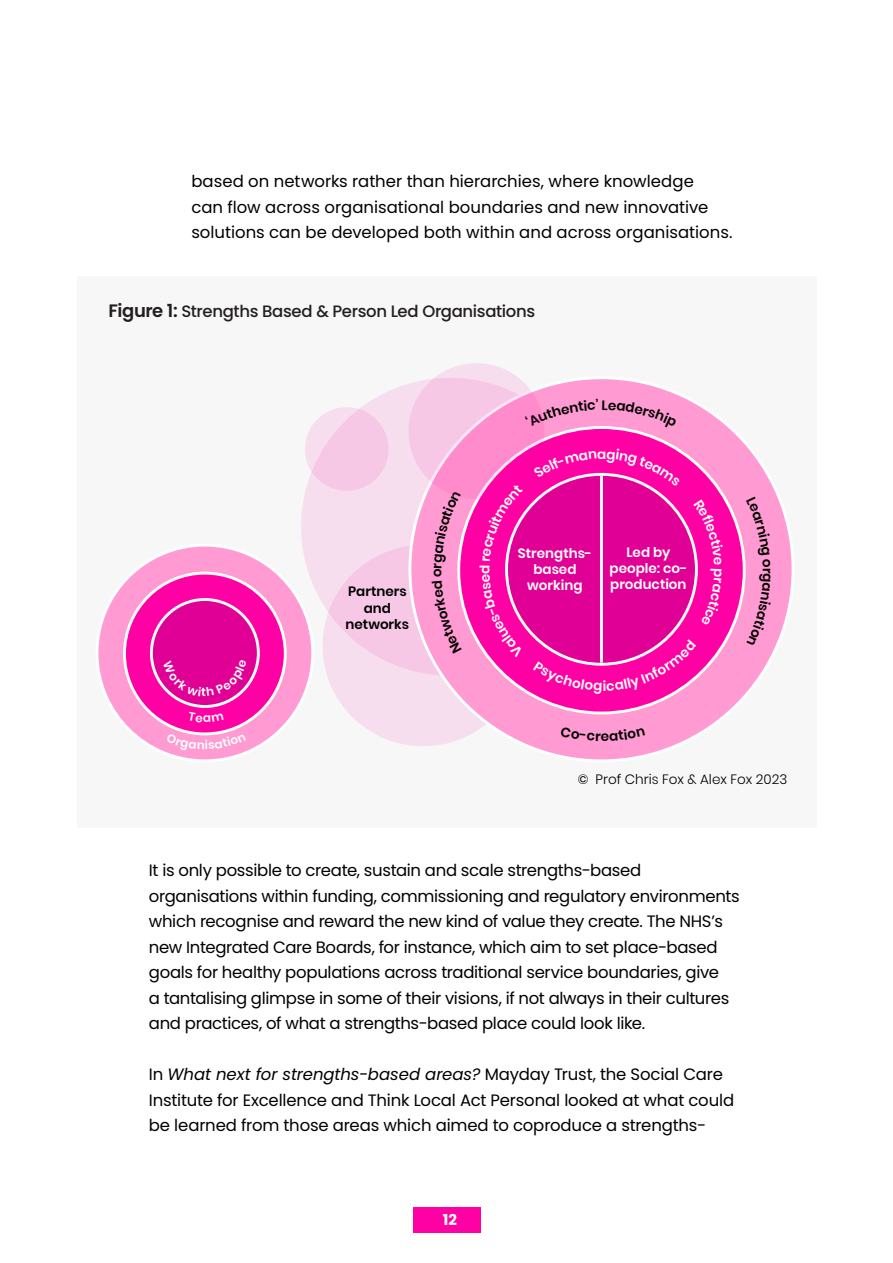
<style>
.page{position:relative;width:893px;height:1263px;background:#fff}
.page>*{position:absolute;margin:0;border:0;box-sizing:border-box;transform-origin:0 0}
.MAIN_TEXT{font:16.5px/25.5px "Poppins";letter-spacing:-.015em;color:#000}
.MAIN_TEXT_MEDIUM{font:500 16.5px "Poppins";letter-spacing:-.02em;color:#231f20}
.t1{font:700 15px "Poppins";color:#fff}
.t2{font:600 13.5px/16.2px "Poppins";color:#fff;text-align:center}
.t3{font:300 13.5px "Poppins";color:#000}
.t4{font:600 13.5px/16.2px "Poppins";color:#000;text-align:center}
.s1{font-weight:600;font-size:18px}
.s2{font-weight:400}
.s3{font-style:italic}
</style>
<div class="page">
<div style="left:413px;top:1207px;width:68px;height:26px;background:#ff00a5"></div>
<div style="left:77px;top:276px;width:739px;height:552px;background:#f7f7f7"></div>
<div style="left:301px;top:378px;width:298px;height:298px;background:#f7deee;border-radius:50%"></div>
<svg style="left:322px;top:545px;width:202px;height:201px;background:#f7d5eb"></svg>
<div style="left:410px;top:378px;width:383px;height:383px;background:#ff9bd2;border-radius:50%"></div>
<div style="left:459px;top:427px;width:285px;height:286px;background:#ff00a5;border-radius:50%"></div>
<div style="left:506px;top:474px;width:190px;height:190px;background:#e10096;border-radius:50%"></div>
<hr style="left:600px;top:476px;width:3px;height:186px;background:#fff">
<svg style="left:305px;top:407px;width:84px;height:84px;background:#f7cde7"></svg>
<svg style="left:408px;top:363px;width:136px;height:136px"></svg>
<div style="left:97px;top:545px;width:216px;height:216px;background:#ff9bd2;border-radius:50%"></div>
<div style="left:124px;top:573px;width:161px;height:161px;background:#ff00a5;border-radius:50%"></div>
<div style="left:151px;top:599px;width:107px;height:107px;background:#e10096;border-radius:50%"></div>
<div style="left:150px;top:598px;width:110px;height:110px;border:3px solid #fff;border-radius:50%"></div>
<svg style="left:525px;top:399px;width:109px;height:31px"></svg>
<svg style="left:445px;top:491px;width:17px;height:116px"></svg>
<svg style="left:534px;top:451px;width:62px;height:27px"></svg>
<svg style="left:606px;top:449px;width:74px;height:37px"></svg>
<svg style="left:479px;top:484px;width:44px;height:173px"></svg>
<svg style="left:694px;top:542px;width:4px;height:54px"></svg>
<svg style="left:533px;top:640px;width:163px;height:54px"></svg>
<svg style="left:186px;top:733px;width:38px;height:3px"></svg>
<svg style="left:163px;top:683px;width:84px;height:13px"></svg>
<p class="MAIN_TEXT" style="left:191px;top:169px;width:543px">based on networks rather than hierarchies, where knowledge<br>can flow across organisational boundaries and new innovative solutions can be developed both within and across organisations.</p>
<p class="MAIN_TEXT_MEDIUM" style="left:109px;top:302px;width:428px"><span class="s1">Figure 1:</span> Strengths Based &amp; Person Led Organisations</p>
<p class="t2" style="left:597px;top:446px;width:11px">a</p>
<p class="t4" style="left:346px;top:584px;width:65px">Partners and networks</p>
<p class="t2" style="left:518px;top:545px;width:76px">Strengths&shy;based working</p>
<p class="t2" style="left:610px;top:544px;width:79px">Led by people: co&shy;production</p>
<p class="t3" style="left:578px;top:772px;width:211px"><span class="s2">©</span> Prof Chris Fox &amp; Alex Fox 2023</p>
<p class="MAIN_TEXT" style="left:149px;top:857px;width:592px">It is only possible to create, sustain and scale strengths-based organisations within funding, commissioning and regulatory environments which recognise and reward the new kind of value they create. The NHS’s new Integrated Care Boards, for instance, which aim to set place-based goals for healthy populations across traditional service boundaries, give<br>a tantalising glimpse in some of their visions, if not always in their cultures and practices, of what a strengths-based place could look like.</p>
<p class="MAIN_TEXT" style="left:149px;top:1061px;width:587px">In <span class="s3">What next for strengths-based areas?</span> Mayday Trust, the Social Care<br>Institute for Excellence and Think Local Act Personal looked at what could be learned from those areas which aimed to coproduce a strengths-</p>
<p class="t1" style="left:443px;top:1211px;width:16px">12</p>
</div>
